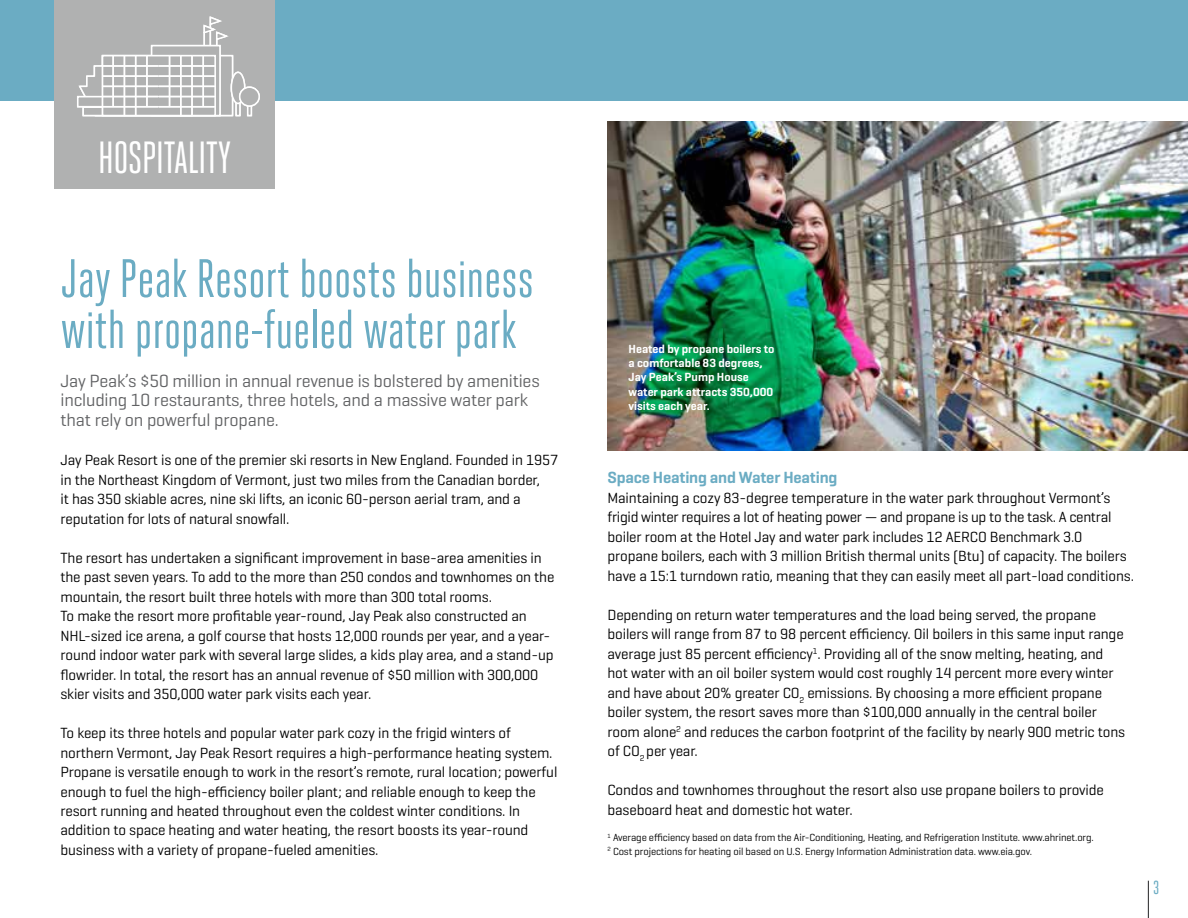
<style>
.page{position:relative;width:1188px;height:918px;background:#fff}
.page>*{position:absolute;margin:0;border:0;box-sizing:border-box;transform-origin:0 0}
.t1{font:54px/51px "Heroic Condensed";color:#6bacc3}
.t2{font:45px "Heroic Condensed";letter-spacing:-.02em;color:#fff}
.t3{font:18.9px "Heroic Condensed";color:#6bacc3}
.t4{font:18px/19.5px "Geogrotesque";letter-spacing:-.01em;color:#616264}
.t5{font:600 16.5px "Geogrotesque";letter-spacing:-.01em;color:#6bacc3}
.t6{font:15px/19.5px "Geogrotesque";letter-spacing:-.01em;color:#000}
.t7{font:600 12px/14.4px "Geogrotesque";color:#fff}
.t8{font:10.5px/13.5px "Geogrotesque";letter-spacing:-.01em;color:#000}
</style>
<div class="page">
<div style="left:0;top:0;width:1188px;height:100px;background:#6bacc3"></div>
<div style="left:54px;top:0;width:220px;height:189px;background:#b0b1b1"></div>
<hr style="left:1148px;top:881px;width:1px;height:37px;background:#222223">
<img style="left:608px;top:122px;width:580px;height:328px">
<svg style="left:77px;top:16px;width:157px;height:101px"></svg>
<div style="left:151px;top:45px;width:70px;height:71px;background:#b0b1b1;border:2px solid #fff"></div>
<div style="left:82px;top:106px;width:111px;height:10px;background:#b0b1b1;border:2px solid #fff"></div>
<svg style="left:77px;top:107px;width:25px;height:1px"></svg>
<div style="left:77px;top:96px;width:135px;height:11px;background:#b0b1b1;border:2px solid #fff"></div>
<div style="left:102px;top:55px;width:114px;height:61px;background:#b0b1b1;border:2px solid #fff"></div>
<hr style="left:203px;top:56px;width:1px;height:50px;background:#fff">
<hr style="left:191px;top:56px;width:2px;height:60px;background:#fff">
<hr style="left:180px;top:56px;width:2px;height:60px;background:#fff">
<hr style="left:169px;top:56px;width:1px;height:50px;background:#fff">
<hr style="left:159px;top:106px;width:56px;height:2px;background:#fff">
<hr style="left:159px;top:96px;width:56px;height:1px;background:#fff">
<hr style="left:159px;top:86px;width:56px;height:1px;background:#fff">
<hr style="left:159px;top:75px;width:56px;height:2px;background:#fff">
<hr style="left:159px;top:65px;width:56px;height:2px;background:#fff">
<hr style="left:146px;top:56px;width:2px;height:50px;background:#fff">
<hr style="left:135px;top:56px;width:1px;height:60px;background:#fff">
<hr style="left:124px;top:56px;width:1px;height:60px;background:#fff">
<hr style="left:112px;top:56px;width:2px;height:50px;background:#fff">
<hr style="left:102px;top:106px;width:56px;height:2px;background:#fff">
<hr style="left:102px;top:96px;width:56px;height:1px;background:#fff">
<hr style="left:102px;top:86px;width:56px;height:1px;background:#fff">
<hr style="left:102px;top:75px;width:56px;height:2px;background:#fff">
<hr style="left:102px;top:65px;width:56px;height:2px;background:#fff">
<svg style="left:235px;top:103px;width:6px;height:13px"></svg>
<div style="left:231px;top:72px;width:15px;height:32px;background:#fdfdfd;border:2px solid #fff;border-radius:50%"></div>
<div style="left:231px;top:72px;width:14px;height:31px;background:#b0b1b1;border-radius:50%"></div>
<div style="left:231px;top:72px;width:14px;height:32px;border:2px solid #fff;border-radius:50%"></div>
<svg style="left:247px;top:107px;width:5px;height:9px"></svg>
<div style="left:239px;top:86px;width:21px;height:21px;background:#fcfcfc;border:2px solid #fff;border-radius:50%"></div>
<div style="left:240px;top:87px;width:19px;height:19px;background:#b0b1b1;border-radius:50%"></div>
<div style="left:239px;top:86px;width:21px;height:21px;border:2px solid #fff;border-radius:50%"></div>
<h2 class="t2" style="left:98px;top:133px;width:135px">HOSPITALITY</h2>
<h1 class="t1" style="left:60px;top:253px;width:475px">Jay Peak Resort boosts business with propane-fueled water park</h1>
<p class="t4" style="left:60px;top:371px;width:481px">Jay Peak’s $50 million in annual revenue is bolstered by amenities including 10 restaurants, three hotels, and a massive water park that rely on powerful propane.</p>
<p class="t6" style="left:60px;top:450px;width:499px">Jay Peak Resort is one of the premier ski resorts in New England. Founded in 1957 in the Northeast Kingdom of Vermont, just two miles from the Canadian border,<br>it has 350 skiable acres, nine ski lifts, an iconic 60-person aerial tram, and a reputation for lots of natural snowfall.</p>
<p class="t6" style="left:60px;top:547px;width:495px">The resort has undertaken a significant improvement in base-area amenities in the past seven years. To add to the more than 250 condos and townhomes on the mountain, the resort built three hotels with more than 300 total rooms.<br>To make the resort more profitable year-round, Jay Peak also constructed an NHL-sized ice arena, a golf course that hosts 12,000 rounds per year, and a year&shy;round indoor water park with several large slides, a kids play area, and a stand-up flowrider. In total, the resort has an annual revenue of $50 million with 300,000 skier visits and 350,000 water park visits each year.</p>
<p class="t6" style="left:60px;top:723px;width:498px">To keep its three hotels and popular water park cozy in the frigid winters of northern Vermont, Jay Peak Resort requires a high-performance heating system.<br>Propane is versatile enough to work in the resort’s remote, rural location; powerful enough to fuel the high-efficiency boiler plant; and reliable enough to keep the resort running and heated throughout even the coldest winter conditions. In addition to space heating and water heating, the resort boosts its year-round business with a variety of propane-fueled amenities.</p>
<p class="t7" style="left:629px;top:341px;width:148px">Heated by propane boilers to a comfortable 83 degrees,<br>Jay Peak’s Pump House water park attracts 350,000 visits each year.</p>
<p class="t5" style="left:608px;top:467px;width:231px">Space Heating and Water Heating</p>
<p class="t6" style="left:608px;top:488px;width:528px">Maintaining a cozy 83-degree temperature in the water park throughout Vermont’s frigid winter requires a lot of heating power — and propane is up to the task. A central boiler room at the Hotel Jay and water park includes 12 AERCO Benchmark 3.0 propane boilers, each with 3 million British thermal units (Btu) of capacity. The boilers have a 15:1 turndown ratio, meaning that they can easily meet all part-load conditions.</p>
<p class="t6" style="left:607px;top:605px;width:519px">Depending on return water temperatures and the load being served, the propane boilers will range from 87 to 98 percent efficiency. Oil boilers in this same input range average just 85 percent efficiency<sup>1</sup>. Providing all of the snow melting, heating, and hot water with an oil boiler system would cost roughly 14 percent more every winter and have about 20% greater CO<sub>2</sub> emissions. By choosing a more efficient propane boiler system, the resort saves more than $100,000 annually in the central boiler room alone<sup>2</sup> and reduces the carbon footprint of the facility by nearly 900 metric tons of CO<sub>2</sub> per year.</p>
<p class="t6" style="left:607px;top:780px;width:498px">Condos and townhomes throughout the resort also use propane boilers to provide baseboard heat and domestic hot water.</p>
<p class="t8" style="left:608px;top:831px;width:488px"><sup>1</sup> Average efficiency based on data from the Air-Conditioning, Heating, and Refrigeration Institute. www.ahrinet.org.<br><sup>2</sup> Cost projections for heating oil based on U.S. Energy Information Administration data. www.eia.gov.</p>
<p class="t3" style="left:1153px;top:877px;width:8px">3</p>
</div>
